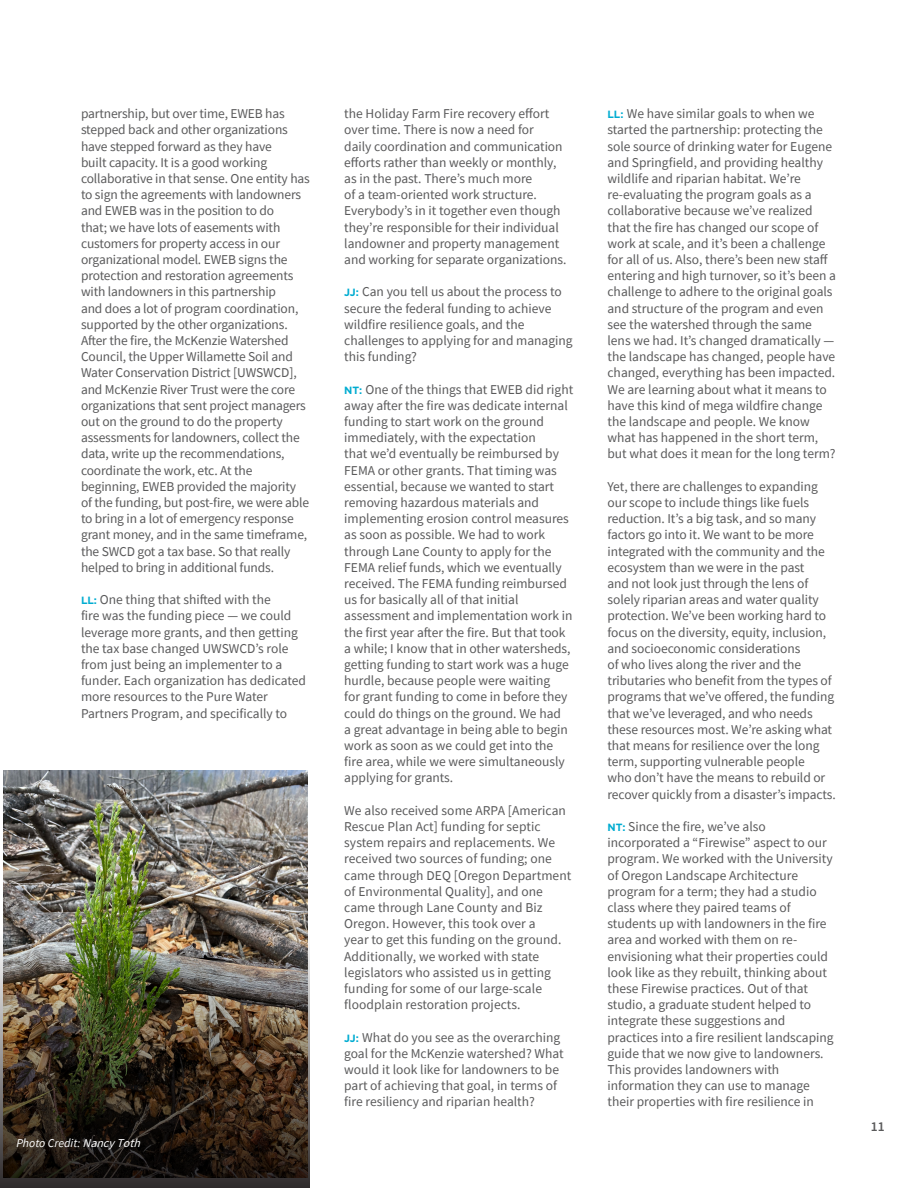
<style>
.page{position:relative;width:918px;height:1188px;background:#fff}
.page>*{position:absolute;margin:0;border:0;box-sizing:border-box;transform-origin:0 0}
.Body{font:13.5px/16.2px "Source Sans Pro";color:#5a5a5b}
.t1{font:600 13.5px "Source Sans Pro";color:#5a5a5b}
.Photo_Caption{font:italic 12px "Source Sans Pro";color:#fff}
.s1{font-family:"Gotham";font-weight:700;font-size:10.5px;color:#00acd1}
.s2{font-style:inherit}
</style>
<div class="page">
<img style="left:4px;top:771px;width:303px;height:162px">
<img style="left:0;top:933px;width:310px;height:255px">
<p class="Body" style="left:81px;top:105px;width:230px">partnership, but over time, EWEB has stepped back and other organizations have stepped forward as they have<br>built capacity. It is a good working collaborative in that sense. One entity has to sign the agreements with landowners and EWEB was in the position to do<br>that; we have lots of easements with customers for property access in our organizational model. EWEB signs the protection and restoration agreements with landowners in this partnership<br>and does a lot of program coordination, supported by the other organizations.<br>After the fire, the McKenzie Watershed Council, the Upper Willamette Soil and Water Conservation District [UWSWCD], and McKenzie River Trust were the core organizations that sent project managers out on the ground to do the property assessments for landowners, collect the data, write up the recommendations, coordinate the work, etc. At the beginning, EWEB provided the majority of the funding, but post-fire, we were able to bring in a lot of emergency response grant money, and in the same timeframe, the SWCD got a tax base. So that really helped to bring in additional funds.</p>
<p class="Body" style="left:81px;top:591px;width:226px"><span class="s1">LL:</span> One thing that shifted with the<br>fire was the funding piece — we could leverage more grants, and then getting the tax base changed UWSWCD’s role from just being an implementer to a funder. Each organization has dedicated more resources to the Pure Water Partners Program, and specifically to</p>
<p class="Photo_Caption" style="left:16px;top:1136px;width:130px">Photo Credit: <span class="s2">NancyToth</span></p>
<p class="Body" style="left:344px;top:105px;width:224px">the Holiday Farm Fire recovery effort over time. There is now a need for<br>daily coordination and communication efforts rather than weekly or monthly, as in the past. There’s much more<br>of a team-oriented work structure.<br>Everybody’s in it together even though they’re responsible for their individual landowner and property management and working for separate organizations.</p>
<p class="Body" style="left:344px;top:284px;width:230px"><span class="s1">JJ:</span> Can you tell us about the process to secure the federal funding to achieve wildfire resilience goals, and the challenges to applying for and managing this funding?</p>
<p class="Body" style="left:344px;top:381px;width:231px"><span class="s1">NT:</span> One of the things that EWEB did right away after the fire was dedicate internal funding to start work on the ground immediately, with the expectation<br>that we’d eventually be reimbursed by FEMA or other grants. That timing was essential, because we wanted to start removing hazardous materials and implementing erosion control measures as soon as possible. We had to work through Lane County to apply for the FEMA relief funds, which we eventually received. The FEMA funding reimbursed us for basically all of that initial assessment and implementation work in the first year after the fire. But that took a while; I know that in other watersheds, getting funding to start work was a huge hurdle, because people were waiting<br>for grant funding to come in before they could do things on the ground. We had<br>a great advantage in being able to begin work as soon as we could get into the fire area, while we were simultaneously applying for grants.</p>
<p class="Body" style="left:344px;top:802px;width:229px">We also received some ARPA [American Rescue Plan Act] funding for septic system repairs and replacements. We received two sources of funding; one came through DEQ [Oregon Department of Environmental Quality], and one came through Lane County and Biz Oregon. However, this took over a<br>year to get this funding on the ground.<br>Additionally, we worked with state legislators who assisted us in getting funding for some of our large-scale floodplain restoration projects.</p>
<p class="Body" style="left:344px;top:1029px;width:221px"><span class="s1">JJ:</span> What do you see as the overarching goal for the McKenzie watershed? What would it look like for landowners to be part of achieving that goal, in terms of fire resiliency and riparian health?</p>
<p class="Body" style="left:608px;top:105px;width:230px"><span class="s1">LL:</span> We have similar goals to when we started the partnership: protecting the sole source of drinking water for Eugene and Springfield, and providing healthy wildlife and riparian habitat. We’re re-evaluating the program goals as a collaborative because we’ve realized that the fire has changed our scope of work at scale, and it’s been a challenge for all of us. Also, there’s been new staff entering and high turnover, so it’s been a challenge to adhere to the original goals and structure of the program and even see the watershed through the same lens we had. It’s changed dramatically — the landscape has changed, people have changed, everything has been impacted.<br>We are learning about what it means to have this kind of mega wildfire change the landscape and people. We know what has happened in the short term, but what does it mean for the long term?</p>
<p class="Body" style="left:608px;top:478px;width:230px">Yet, there are challenges to expanding our scope to include things like fuels reduction. It’s a big task, and so many factors go into it. We want to be more integrated with the community and the ecosystem than we were in the past<br>and not look just through the lens of solely riparian areas and water quality protection. We’ve been working hard to focus on the diversity, equity, inclusion, and socioeconomic considerations<br>of who lives along the river and the tributaries who benefit from the types of programs that we’ve offered, the funding that we’ve leveraged, and who needs these resources most. We’re asking what that means for resilience over the long term, supporting vulnerable people<br>who don’t have the means to rebuild or recover quickly from a disaster’s impacts.</p>
<p class="Body" style="left:607px;top:818px;width:228px"><span class="s1">NT:</span> Since the fire, we’ve also incorporated a “Firewise” aspect to our program. We worked with the University of Oregon Landscape Architecture program for a term; they had a studio class where they paired teams of students up with landowners in the fire area and worked with them on re&shy;envisioning what their properties could look like as they rebuilt, thinking about these Firewise practices. Out of that studio, a graduate student helped to integrate these suggestions and practices into a fire resilient landscaping guide that we now give to landowners.<br>This provides landowners with information they can use to manage their properties with fire resilience in</p>
<p class="t1" style="left:871px;top:1117px;width:15px">11</p>
</div>
